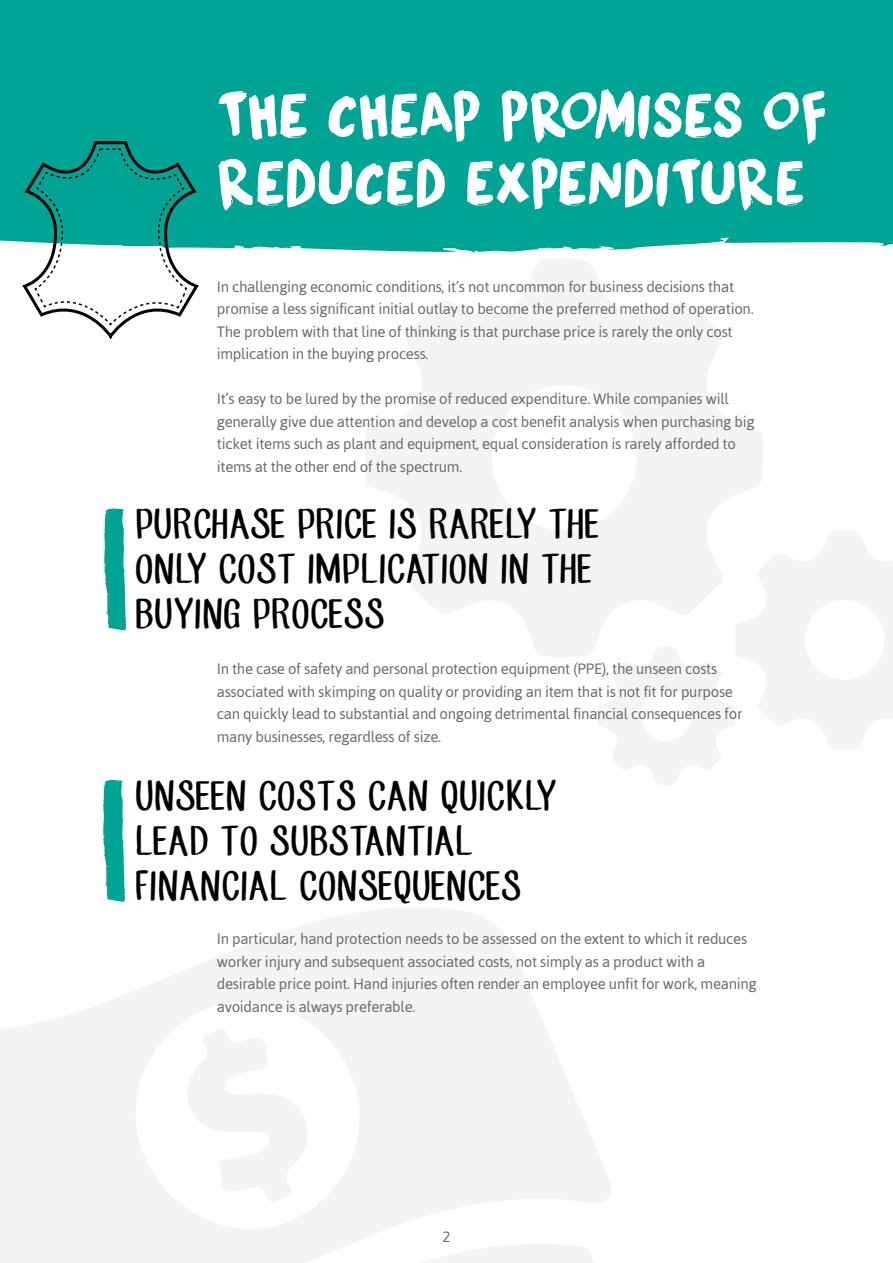
<style>
.page{position:relative;width:893px;height:1263px;background:#fff}
.page>*{position:absolute;margin:0;border:0;box-sizing:border-box;transform-origin:0 0}
.t1{font:61.5px/67.5px "DK Liquid Embrace";color:#fff}
.t2{font:37.5px/45px "CF Jack Story";letter-spacing:.05em;color:#000}
.t3{font:15px/22.5px "Asap";letter-spacing:-.02em;color:#6a6d71}
</style>
<div class="page">
<svg style="left:0;top:908px;width:611px;height:335px;fill:#f4f4f5"></svg>
<svg style="left:0;top:1243px;width:594px;height:20px"></svg>
<svg style="left:177px;top:1028px;width:140px;height:176px"></svg>
<svg style="left:366px;top:259px;width:397px;height:397px;fill:#f4f4f5"></svg>
<svg style="left:597px;top:530px;width:296px;height:254px"></svg>
<svg style="left:0;top:191px;width:893px;height:62px;background:#19ac9e"></svg>
<div style="left:0;top:0;width:893px;height:191px;background:#00a494"></div>
<svg style="left:104px;top:508px;width:22px;height:123px;background:#2fb4a7"></svg>
<svg style="left:103px;top:780px;width:22px;height:123px;background:#2fb4a7"></svg>
<svg style="left:22px;top:141px;width:178px;height:198px"></svg>
<h1 class="t1" style="left:217px;top:81px;width:611px">THE CHEAP PROMISES OF<br>REDUCED EXPENDITURE</h1>
<p class="t3" style="left:217px;top:275px;width:538px">In challenging economic conditions, it’s not uncommon for business decisions that promise a less significant initial outlay to become the preferred method of operation.<br>The problem with that line of thinking is that purchase price is rarely the only cost implication in the buying process.</p>
<p class="t3" style="left:217px;top:388px;width:539px">It’s easy to be lured by the promise of reduced expenditure. While companies will generally give due attention and develop a cost benefit analysis when purchasing big ticket items such as plant and equipment, equal consideration is rarely afforded to items at the other end of the spectrum.</p>
<h2 class="t2" style="left:134px;top:501px;width:464px">PURCHASE PRICE IS RARELY THE<br>ONLY COST IMPLICATION IN THE<br>BUYING PROCESS</h2>
<p class="t3" style="left:217px;top:658px;width:527px">In the case of safety and personal protection equipment (PPE), the unseen costs associated with skimping on quality or providing an item that is not fit for purpose can quickly lead to substantial and ongoing detrimental financial consequences for many businesses, regardless of size.</p>
<h2 class="t2" style="left:134px;top:772px;width:422px">UNSEEN COSTS CAN QUICKLY<br>LEAD TO SUBSTANTIAL<br>FINANCIAL CONSEQUENCES</h2>
<p class="t3" style="left:217px;top:928px;width:541px">In particular, hand protection needs to be assessed on the extent to which it reduces worker injury and subsequent associated costs, not simply as a product with a desirable price point. Hand injuries often render an employee unfit for work, meaning avoidance is always preferable.</p>
<p class="t3" style="left:442px;top:1225px;width:10px">2</p>
</div>
